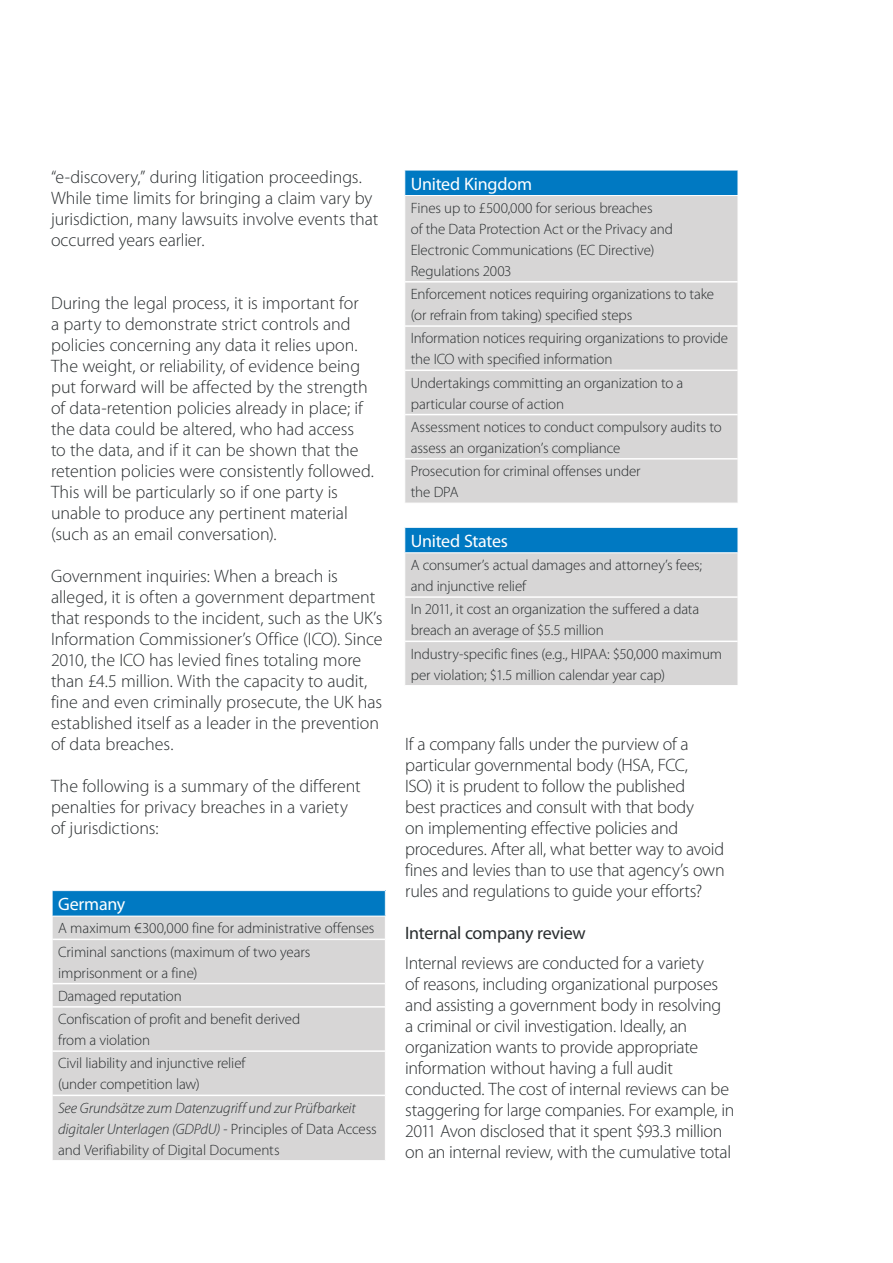
<style>
.page{position:relative;width:893px;height:1263px;background:#fff}
.page>*{position:absolute;margin:0;border:0;box-sizing:border-box;transform-origin:0 0}
.t1{font:300 18px/21px "Myriad Pro";letter-spacing:-.005em;color:#292d2f}
.t2{font:18px "Myriad Pro";letter-spacing:-.015em;color:#fff}
.t3{font:18px "Myriad Pro";letter-spacing:-.015em;color:#292d2f}
.t4{font:300 15px/21px "Myriad Pro";letter-spacing:-.01em;color:#292d2f}
.t5{font:italic 300 15px/21px "Myriad Pro";letter-spacing:-.005em;color:#292d2f}
.s1{font-style:normal}
</style>
<div class="page">
<div style="left:405px;top:171px;width:333px;height:24px;background:#0079c2"></div>
<svg style="left:405px;top:196px;width:333px;height:489px;background:#ced3d7"></svg>
<svg style="left:404px;top:170px;width:1px;height:25px"></svg>
<hr style="left:404px;top:503px;width:334px;height:1px;background:#fff">
<hr style="left:404px;top:527px;width:334px;height:1px;background:#fff">
<svg style="left:404px;top:527px;width:1px;height:25px"></svg>
<hr style="left:404px;top:552px;width:334px;height:1px;background:#fff">
<hr style="left:405px;top:281px;width:333px;height:2px;background:#fff">
<hr style="left:405px;top:325px;width:333px;height:2px;background:#fff">
<hr style="left:405px;top:370px;width:333px;height:1px;background:#fff">
<hr style="left:405px;top:414px;width:333px;height:1px;background:#fff">
<hr style="left:405px;top:458px;width:333px;height:2px;background:#fff">
<hr style="left:405px;top:596px;width:333px;height:2px;background:#fff">
<hr style="left:405px;top:640px;width:333px;height:2px;background:#fff">
<div style="left:52px;top:890px;width:333px;height:26px;background:#0079c2"></div>
<div style="left:53px;top:917px;width:332px;height:243px;background:#d7d6d6"></div>
<hr style="left:52px;top:890px;width:334px;height:1px;background:#fff">
<svg style="left:52px;top:891px;width:1px;height:47px"></svg>
<svg style="left:385px;top:891px;width:1px;height:25px"></svg>
<svg style="left:52px;top:984px;width:1px;height:22px"></svg>
<hr style="left:52px;top:938px;width:333px;height:2px;background:#fff">
<hr style="left:52px;top:983px;width:333px;height:1px;background:#fff">
<hr style="left:52px;top:1006px;width:333px;height:1px;background:#fff">
<hr style="left:52px;top:1050px;width:333px;height:2px;background:#fff">
<hr style="left:52px;top:1094px;width:333px;height:2px;background:#fff">
<p class="t1" style="left:51px;top:167px;width:329px">“e-discovery,” during litigation proceedings.<br>While time limits for bringing a claim vary by jurisdiction, many lawsuits involve events that occurred years earlier.</p>
<p class="t1" style="left:51px;top:293px;width:325px">During the legal process, it is important for<br>a party to demonstrate strict controls and policies concerning any data it relies upon.<br>The weight, or reliability, of evidence being put forward will be affected by the strength of data-retention policies already in place; if the data could be altered, who had access<br>to the data, and if it can be shown that the retention policies were consistently followed.<br>This will be particularly so if one party is unable to produce any pertinent material (such as an email conversation).</p>
<p class="t1" style="left:51px;top:566px;width:333px">Government inquiries: When a breach is alleged, it is often a government department that responds to the incident, such as the UK’s Information Commissioner’s Office (ICO). Since 2010, the ICO has levied fines totaling more than £4.5 million. With the capacity to audit, fine and even criminally prosecute, the UK has established itself as a leader in the prevention of data breaches.</p>
<p class="t1" style="left:51px;top:776px;width:311px">The following is a summary of the different penalties for privacy breaches in a variety of jurisdictions:</p>
<p class="t2" style="left:58px;top:893px;width:69px">Germany</p>
<p class="t4" style="left:58px;top:917px;width:318px;line-height:23.2px">A maximum €300,000 fine for administrative offenses<br>Criminal sanctions (maximum of two years</p>
<p class="t4" style="left:58px;top:961px;width:244px;line-height:23.2px">imprisonment or a fine)<br>Damaged reputation<br>Confiscation of profit and benefit derived</p>
<p class="t4" style="left:58px;top:1029px;width:189px;line-height:23.2px">from a violation<br>Civil liability and injunctive relief</p>
<p class="t4" style="left:58px;top:1074px;width:143px">(under competition law)</p>
<p class="t5" style="left:58px;top:1097px;width:320px">See Grundsätze zum Datenzugriff und zur Prüfbarkeit digitaler Unterlagen (GDPdU) - <span class="s1">Principles of Data Access and Verifiability of Digital Documents</span></p>
<p class="t2" style="left:411px;top:172px;width:123px">United Kingdom</p>
<p class="t4" style="left:411px;top:198px;width:264px">Fines up to £500,000 for serious breaches<br>of the Data Protection Act or the Privacy and Electronic Communications (EC Directive)<br>Regulations 2003</p>
<p class="t4" style="left:411px;top:284px;width:305px">Enforcement notices requiring organizations to take (or refrain from taking) specified steps</p>
<p class="t4" style="left:411px;top:328px;width:319px">Information notices requiring organizations to provide the ICO with specified information</p>
<p class="t4" style="left:411px;top:372px;width:274px">Undertakings committing an organization to a particular course of action</p>
<p class="t4" style="left:411px;top:417px;width:312px">Assessment notices to conduct compulsory audits to assess an organization’s compliance</p>
<p class="t4" style="left:411px;top:461px;width:231px">Prosecution for criminal offenses under the DPA</p>
<p class="t2" style="left:411px;top:530px;width:99px">United States</p>
<p class="t4" style="left:411px;top:555px;width:293px">A consumer’s actual damages and attorney’s fees; and injunctive relief</p>
<p class="t4" style="left:411px;top:599px;width:290px">In 2011, it cost an organization the suffered a data breach an average of $5.5 million</p>
<p class="t4" style="left:411px;top:643px;width:313px">Industry-specific fines (e.g., HIPAA: $50,000 maximum per violation; $1.5 million calendar year cap)</p>
<p class="t1" style="left:405px;top:734px;width:321px">If a company falls under the purview of a particular governmental body (HSA, FCC,<br>ISO) it is prudent to follow the published<br>best practices and consult with that body<br>on implementing effective policies and procedures. After all, what better way to avoid fines and levies than to use that agency’s own rules and regulations to guide your efforts?</p>
<p class="t3" style="left:405px;top:922px;width:182px">Internal company review</p>
<p class="t1" style="left:405px;top:952px;width:331px">Internal reviews are conducted for a variety<br>of reasons, including organizational purposes and assisting a government body in resolving<br>a criminal or civil investigation. Ideally, an organization wants to provide appropriate information without having a full audit conducted. The cost of internal reviews can be staggering for large companies. For example, in 2011 Avon disclosed that it spent $93.3 million on an internal review, with the cumulative total</p>
</div>
